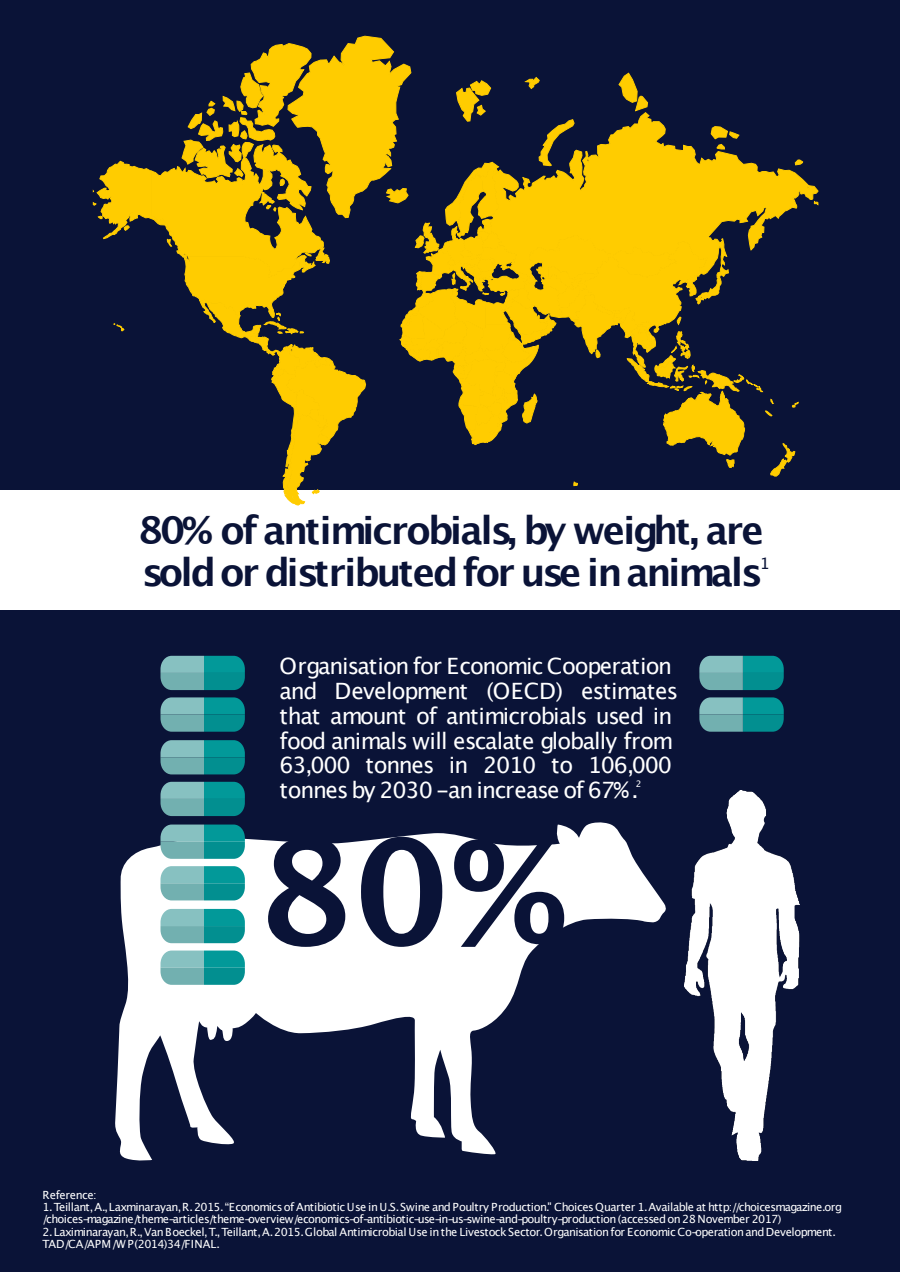
<style>
.page{position:relative;width:900px;height:1272px;background:#0a1337}
.page>*{position:absolute;margin:0;border:0;box-sizing:border-box;transform-origin:0 0}
.t1{font:700 145.1px "Lucida Grande";color:#0a1337}
.t2{font:700 38.25px/42px "Lucida Grande";letter-spacing:-.065em;color:#0a1337}
.t3{font:22.5px/24.8px "Lucida Grande";letter-spacing:-.045em;color:#fff}
.t4{font:15.75px "Lucida Grande";color:#0a1337}
.t5{font:11.25px/12.4px "Lucida Grande";letter-spacing:-.045em;color:#fff}
.t6{font:9px "Lucida Grande";color:#fff}
</style>
<div class="page">
<div style="left:0;top:490px;width:900px;height:119px;background:#fff"></div>
<svg style="left:93px;top:161px;width:726px;height:171px"></svg>
<svg style="left:151px;top:36px;width:648px;height:470px"></svg>
<svg style="left:115px;top:822px;width:551px;height:339px"></svg>
<img style="left:684px;top:790px;width:115px;height:370px">
<svg style="left:161px;top:909px;width:84px;height:34px;background:#49aaaa"></svg>
<svg style="left:161px;top:866px;width:84px;height:34px;background:#4aabab"></svg>
<svg style="left:161px;top:825px;width:84px;height:34px;background:#45a6a7"></svg>
<svg style="left:161px;top:782px;width:84px;height:34px;background:#3ea0a2"></svg>
<svg style="left:161px;top:740px;width:84px;height:34px;background:#3e9fa1"></svg>
<svg style="left:161px;top:697px;width:84px;height:35px;background:#3d9c9f"></svg>
<svg style="left:161px;top:656px;width:84px;height:34px;background:#3ea0a2"></svg>
<svg style="left:161px;top:951px;width:84px;height:34px;background:#4aabab"></svg>
<svg style="left:699px;top:697px;width:85px;height:35px;background:#3c9b9e"></svg>
<svg style="left:699px;top:656px;width:85px;height:34px;background:#3e9ea1"></svg>
<h2 class="t2" style="left:138px;top:512px;width:627px">80% of antimicrobials, by weight, are soldor distributedfor use in animals</h2>
<h3 class="t4" style="left:760px;top:556px;width:11px">1</h3>
<h3 class="t3" style="left:280px;top:655px;width:400px">Organisation for Economic Cooperation and Development (OECD) estimates that amount of antimicrobials used in food animals will escalate globally from 63,000 tonnes in 2010 to 106,000 tonnes by 2030 -an increase of 67% .</h3>
<p class="t6" style="left:636px;top:780px;width:7px">2</p>
<h1 class="t1" style="left:258px;top:831px;width:309px">80%</h1>
<p class="t5" style="left:43px;top:1189px;width:801px">Reference:<br>1.Teillant,A.,Laxminarayan,R.2015.“Economicsof Antibiotic Use in U.S.Swine and Poultry Production." ChoicesQuarter 1.Available at http://choicesmagazine.org /choices-magazine/theme-articles/theme-overview/economics-of-antibiotic-use-in-us-swine-and-poultry-production (accessed on 28 November 2017)<br>2.Laximinarayan,R.,Van Boeckel,T.,Teillant,A.2015.Global Antimicrobial Use in the Livestock Sector.Organisation for Economic Co-operation and Development.<br>TAD/CA/APM/W P(2014)34/FINAL.</p>
</div>
